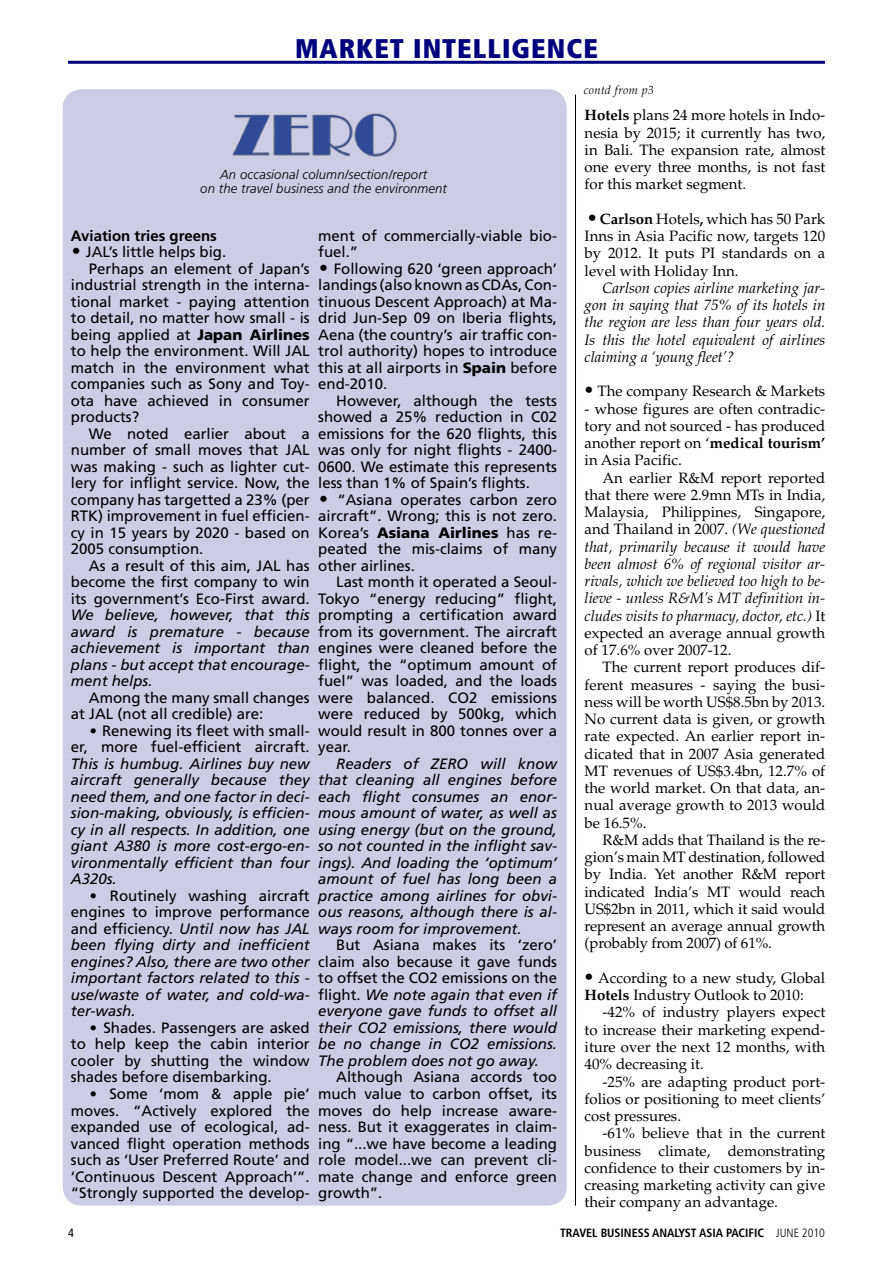
<style>
.page{position:relative;width:893px;height:1263px;background:#fff}
.page>*{position:absolute;margin:0;border:0;box-sizing:border-box;transform-origin:0 0}
.t1{font:900 condensed 27px "Frutiger LT Std";letter-spacing:.04em;color:#00007f}
.t2{font:15px/16.5px "Frutiger LT Std";color:#000;text-align:justify}
.t3{font:15px/17.2px "Palatino LT Std";color:#000;text-align:justify}
.t4{font:italic 15px/16.5px "Frutiger LT Std";color:#000;text-align:justify}
.t5{font:italic 15px/17.2px "Palatino LT Std";color:#000;text-align:justify}
.t6{font:700 15px "Frutiger LT Std";color:#000}
.t7{font:italic 300 13.05px/14.5px "Frutiger LT Std";letter-spacing:.01em;color:#000;text-align:center}
.t8{font:700 condensed 12px "Frutiger LT Std";color:#000}
.t9{font:italic 300 12px "Palatino LT Std";letter-spacing:.03em;color:#000}
.t10{font:condensed 12px "Frutiger LT Std";color:#000}
.s1{font-weight:700}
.s2{font-family:"Frutiger LT Std";font-size:18px}
.s3{font-style:normal}
.s4{font-family:"Palatino LT Std";font-size:18px}
.s5{font-weight:900}
.s6{font-family:"Palatino LT Std"}
.s7{font-family:"Palatino LT Std";font-style:normal}
.s8{font-weight:300}
</style>
<div class="page">
<hr style="left:68px;top:61px;width:757px;height:3px;background:#00007f">
<div style="left:63px;top:89px;width:504px;height:1116px;background:#cccce5;border-radius:19px"></div>
<img style="left:232px;top:113px;width:165px;height:44px">
<hr style="left:575px;top:95px;width:1px;height:1110px;background:#000">
<h1 class="t1" style="left:295px;top:32px;width:304px">MARKET INTELLIGENCE</h1>
<p class="t9" style="left:584px;top:83px;width:71px">contd from p3</p>
<p class="t3" style="left:585px;top:107px;width:242px"><span class="s1">Hotels</span> plans 24 more hotels in Indo&shy;nesia by 2015; it currently has two, in Bali. The expansion rate, almost one every three months, is not fast for this market segment.</p>
<p class="t3" style="left:585px;top:210px;width:242px"><span class="s2">•</span> <span class="s1">Carlson</span> Hotels<span class="s1">,</span> which has 50 Park Inns in Asia Pacific now, targets 120 by 2012. It puts PI standards on a level with Holiday Inn.</p>
<p class="t5" style="left:585px;top:279px;width:242px;text-indent:18px">Carlson copies airline marketing jar&shy;gon in saying that 75% of its hotels in the region are less than four years old.<br>Is this the hotel equivalent of airlines claiming a ‘young fleet’?</p>
<p class="t3" style="left:585px;top:383px;width:242px"><span class="s2">•</span> The company Research &amp; Markets</p>
<p class="t3" style="left:585px;top:400px;width:242px">- whose figures are often contradic&shy;tory and not sourced - has produced another report on ‘<span class="s1">medical tourism’ </span>in Asia Pacific.</p>
<p class="t5" style="left:585px;top:469px;width:242px;text-indent:18px"><span class="s3">An earlier R&amp;M report reported that there were 2.9mn MTs in India, Malaysia, Philippines, Singapore, and Thailand in 2007.</span> (We questioned that, primarily because it would have been almost 6% of regional visitor ar&shy;rivals, which we believed too high to be&shy;lieve - unless R&amp;M’s MT definition in&shy;cludes visits to pharmacy, doctor, etc.) <span class="s3">It expected an average annual growth of 17.6% over 2007-12.</span></p>
<p class="t3" style="left:585px;top:659px;width:242px;text-indent:18px">The current report produces dif&shy;ferent measures - saying the busi&shy;ness will be worth US$8.5bn by 2013.<br>No current data is given, or growth rate expected. An earlier report in&shy;dicated that in 2007 Asia generated MT revenues of US$3.4bn, 12.7% of the world market. On that data, an&shy;nual average growth to 2013 would be 16.5%.</p>
<p class="t3" style="left:585px;top:831px;width:242px;text-indent:18px">R&amp;M adds that Thailand is the re&shy;gion’s main MT destination, followed by India. Yet another R&amp;M report indicated India’s MT would reach US$2bn in 2011, which it said would represent an average annual growth (probably from 2007) of 61%.</p>
<p class="t3" style="left:585px;top:969px;width:242px"><span class="s2">•</span> According to a new study, Global<br><span class="s1">Hotels</span> Industry Outlook to 2010:</p>
<p class="t3" style="left:585px;top:1004px;width:242px;text-indent:18px">-42% of industry players expect to increase their marketing expend&shy;iture over the next 12 months, with 40% decreasing it.</p>
<p class="t3" style="left:585px;top:1073px;width:242px;text-indent:18px">-25% are adapting product port&shy;folios or positioning to meet clients’ cost pressures.</p>
<p class="t3" style="left:585px;top:1125px;width:242px;text-indent:18px">-61% believe that in the current business climate, demonstrating confidence to their customers by in&shy;creasing marketing activity can give their company an advantage.</p>
<p class="t7" style="left:200px;top:167px;width:248px">An occasional column/section/report<br>on the travel business and the environment</p>
<p class="t2" style="left:318px;top:227px;width:240px">ment of commercially-viable bio&shy;fuel.”</p>
<p class="t2" style="left:318px;top:260px;width:240px"><span class="s4">•</span> Following 620 ‘green approach’ landings (also known as CDAs, Con&shy;tinuous Descent Approach) at Ma&shy;drid Jun-Sep 09 on Iberia flights, Aena (the country’s air traffic con&shy;trol authority) hopes to introduce this at all airports in <span class="s5">Spain</span> before end-2010.</p>
<p class="t2" style="left:318px;top:392px;width:240px;text-indent:18px">However, although the tests showed a 25% reduction in C02 emissions for the 620 flights, this was only for night flights - 2400- 0600. We estimate this represents less than 1% of Spain’s flights.</p>
<p class="t2" style="left:318px;top:491px;width:240px"><span class="s4">•</span> “Asiana operates carbon zero aircraft”. Wrong; this is not zero.<br>Korea’s <span class="s5">Asiana Airlines</span> has re&shy;peated the mis-claims of many other airlines.</p>
<p class="t2" style="left:318px;top:574px;width:240px;text-indent:18px">Last month it operated a Seoul-Tokyo “energy reducing” flight, prompting a certification award from its government. The aircraft engines were cleaned before the flight, the “optimum amount of fuel” was loaded, and the loads were balanced. CO2 emissions were reduced by 500kg, which would result in 800 tonnes over a year.</p>
<p class="t4" style="left:318px;top:756px;width:240px;text-indent:18px">Readers of ZERO will know that cleaning all engines before each flight consumes an enor&shy;mous amount of water, as well as using energy (but on the ground, so not counted in the inflight sav&shy;ings). And loading the ‘optimum’ amount of fuel has long been a practice among airlines for obvi&shy;ous reasons, although there is al&shy;ways room for improvement.</p>
<p class="t4" style="left:318px;top:937px;width:240px;text-indent:18px"><span class="s3">But Asiana makes its ‘zero’ claim also because it gave funds to offset the CO2 emissions on the flight.</span> We note again that even if everyone gave funds to offset all their CO2 emissions, there would be no change in CO2 emissions.<br>The problem does not go away.</p>
<p class="t2" style="left:318px;top:1069px;width:240px;text-indent:18px">Although Asiana accords too much value to carbon offset, its moves do help increase aware&shy;ness. But it exaggerates in claim&shy;ing “...we have become a leading role model...we can prevent cli&shy;mate change and enforce green growth”.</p>
<p class="t6" style="left:71px;top:227px;width:147px">Aviation tries greens</p>
<p class="t2" style="left:71px;top:244px;width:157px"><span class="s4">•</span> JAL’s little helps big.</p>
<p class="t2" style="left:89px;top:260px;width:222px">Perhaps an element of Japan’s</p>
<p class="t2" style="left:71px;top:277px;width:240px">industrial strength in the interna-</p>
<p class="t2" style="left:71px;top:293px;width:240px">tional market - paying attention</p>
<p class="t2" style="left:71px;top:310px;width:240px">to detail, no matter how small - is</p>
<p class="t2" style="left:71px;top:326px;width:240px">being applied at <span class="s5">Japan Airlines</span></p>
<p class="t2" style="left:71px;top:343px;width:240px">to help the environment. Will JAL</p>
<p class="t2" style="left:71px;top:359px;width:240px">match in the environment what</p>
<p class="t2" style="left:71px;top:376px;width:240px">companies such as Sony and Toy-</p>
<p class="t2" style="left:71px;top:392px;width:240px">ota have achieved in consumer</p>
<p class="t2" style="left:71px;top:409px;width:70px">products?</p>
<p class="t2" style="left:89px;top:425px;width:222px">We noted earlier about a</p>
<p class="t2" style="left:71px;top:442px;width:240px">number of small moves that JAL</p>
<p class="t2" style="left:71px;top:458px;width:240px">was making - such as lighter cut-</p>
<p class="t2" style="left:71px;top:475px;width:240px">lery for inflight service. Now, the</p>
<p class="t2" style="left:71px;top:491px;width:240px">company has targetted a 23% (per</p>
<p class="t2" style="left:71px;top:508px;width:240px">RTK) improvement in fuel efficien-</p>
<p class="t2" style="left:71px;top:524px;width:240px">cy in 15 years by 2020 - based on</p>
<p class="t2" style="left:71px;top:541px;width:134px">2005 consumption.</p>
<p class="t2" style="left:89px;top:557px;width:222px">As a result of this aim, JAL has</p>
<p class="t2" style="left:71px;top:574px;width:240px">become the first company to win</p>
<p class="t2" style="left:71px;top:590px;width:240px">its government’s Eco-First award.</p>
<p class="t4" style="left:71px;top:607px;width:240px">We believe, however, that this award is premature - because achievement is important than plans - but accept that encourage&shy;ment helps.</p>
<p class="t2" style="left:71px;top:689px;width:240px;text-indent:18px">Among the many small changes at JAL (not all credible) are:</p>
<p class="t2" style="left:71px;top:722px;width:240px;text-align:right"><span class="s6">•</span> Renewing its fleet with small&shy;er, more fuel-efficient aircraft.</p>
<p class="t4" style="left:71px;top:756px;width:240px">This is humbug. Airlines buy new aircraft generally because they need them, and one factor in deci&shy;sion-making, obviously, is efficien&shy;cy in all respects. In addition, one giant A380 is more cost-ergo-en&shy;vironmentally efficient than four A320s.</p>
<p class="t4" style="left:71px;top:888px;width:240px;text-indent:18px"><span class="s7">•</span> <span class="s3">Routinely washing aircraft engines to improve performance and efficiency.</span> Until now has JAL been flying dirty and inefficient engines? Also, there are two other important factors related to this - use/waste of water, and cold-wa&shy;ter-wash.</p>
<p class="t2" style="left:71px;top:1019px;width:240px;text-indent:18px"><span class="s6">•</span> Shades. Passengers are asked to help keep the cabin interior cooler by shutting the window shades before disembarking.</p>
<p class="t2" style="left:71px;top:1085px;width:240px;text-indent:18px"><span class="s6">•</span> Some ‘mom &amp; apple pie’ moves. “Actively explored the expanded use of ecological, ad&shy;vanced flight operation methods such as ‘User Preferred Route’ and ‘Continuous Descent Approach’”. “Strongly supported the develop-</p>
<p class="t10" style="left:68px;top:1226px;width:7px">4</p>
<p class="t8" style="left:560px;top:1226px;width:266px">TRAVEL BUSINESS ANALYST ASIA PACIFIC <span class="s8">JUNE 2010</span></p>
</div>
